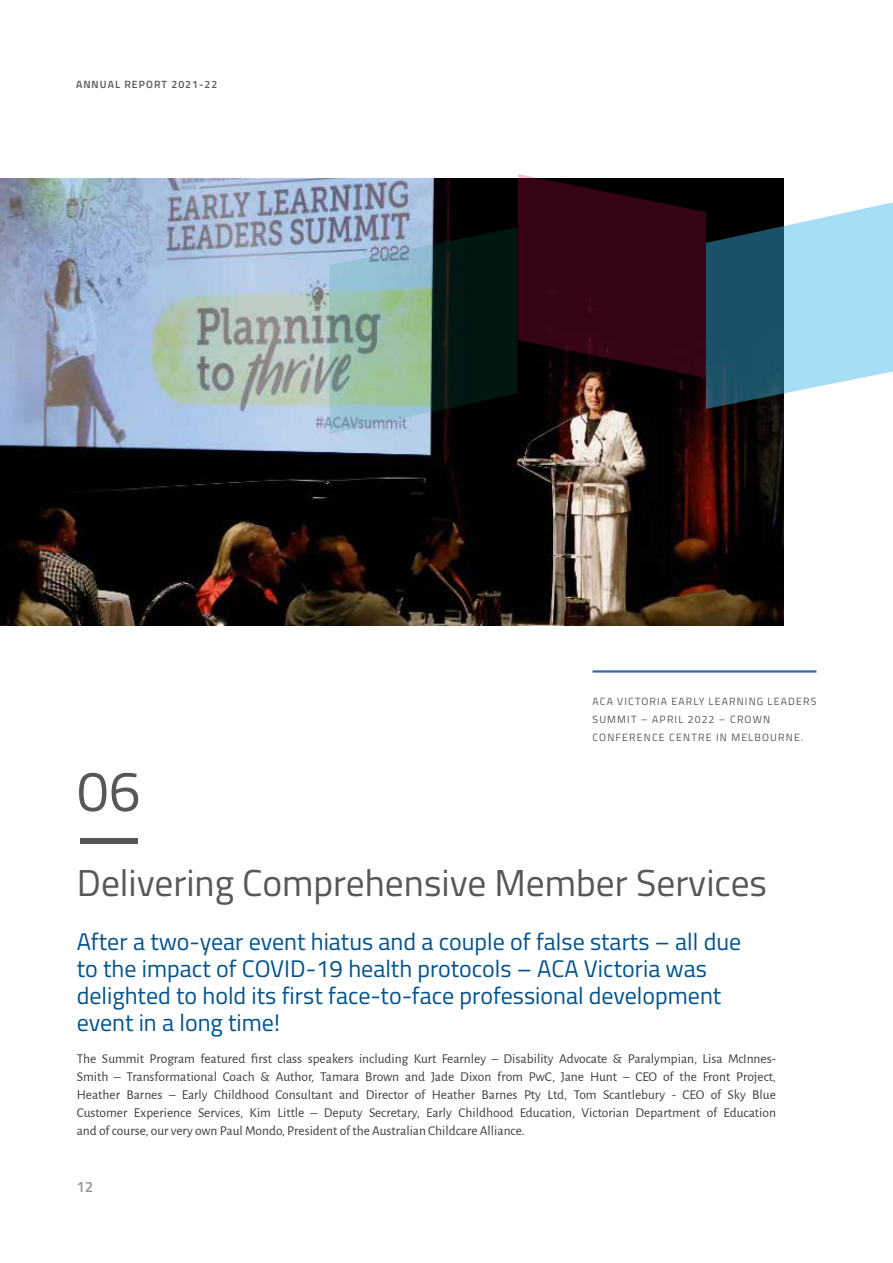
<style>
.page{position:relative;width:893px;height:1263px;background:#fff}
.page>*{position:absolute;margin:0;border:0;box-sizing:border-box;transform-origin:0 0}
.t1{font:57px "Titillium Web";color:#575756}
.t2{font:600 57px "Titillium Web";color:#575756}
.t3{font:37.5px "Titillium Web";color:#575756}
.t4{font:24px/27px "Titillium Web";color:#005390}
.t5{font:600 15px "Titillium Web";color:#949699}
.t6{font:13.5px/18px "Alegreya Sans";color:#3c3c3b;text-align:justify}
.t7{font:10.5px/18px "Titillium Web";letter-spacing:.11em;color:#575756}
.t8{font:600 10.5px "Titillium Web";letter-spacing:.1em;color:#575756}
</style>
<div class="page">
<img style="left:0;top:179px;width:783px;height:447px">
<hr style="left:592px;top:670px;width:224px;height:3px;background:#2b69b1">
<svg style="left:329px;top:174px;width:564px;height:260px;background:#585f67"></svg>
<p class="t8" style="left:76px;top:77px;width:143px">ANNUAL REPORT 2021-22</p>
<h1 class="t1" style="left:77px;top:749px;width:65px">06</h1>
<h1 class="t2" style="left:77px;top:793px;width:65px">—</h1>
<p class="t7" style="left:592px;top:692px;width:225px">ACA VICTORIA EARLY LEARNING LEADERS<br>SUMMIT – APRIL 2022 – CROWN<br>CONFERENCE CENTRE IN MELBOURNE.</p>
<h2 class="t3" style="left:77px;top:855px;width:692px">Delivering Comprehensive Member Services</h2>
<h3 class="t4" style="left:77px;top:927px;width:666px">After a two-year event hiatus and a couple of false starts – all due to the impact of COVID-19 health protocols – ACA Victoria was delighted to hold its first face-to-face professional development event in a long time!</h3>
<p class="t6" style="left:77px;top:1049px;width:701px">The Summit Program featured first class speakers including Kurt Fearnley – Disability Advocate &amp; Paralympian, Lisa McInnes-Smith – Transformational Coach &amp; Author, Tamara Brown and Jade Dixon from PwC, Jane Hunt – CEO of the Front Project, Heather Barnes – Early Childhood Consultant and Director of Heather Barnes Pty Ltd, Tom Scantlebury - CEO of Sky Blue Customer Experience Services, Kim Little – Deputy Secretary, Early Childhood Education, Victorian Department of Education and of course, our very own Paul Mondo, President of the Australian Childcare Alliance.</p>
<p class="t5" style="left:77px;top:1175px;width:18px">12</p>
</div>
